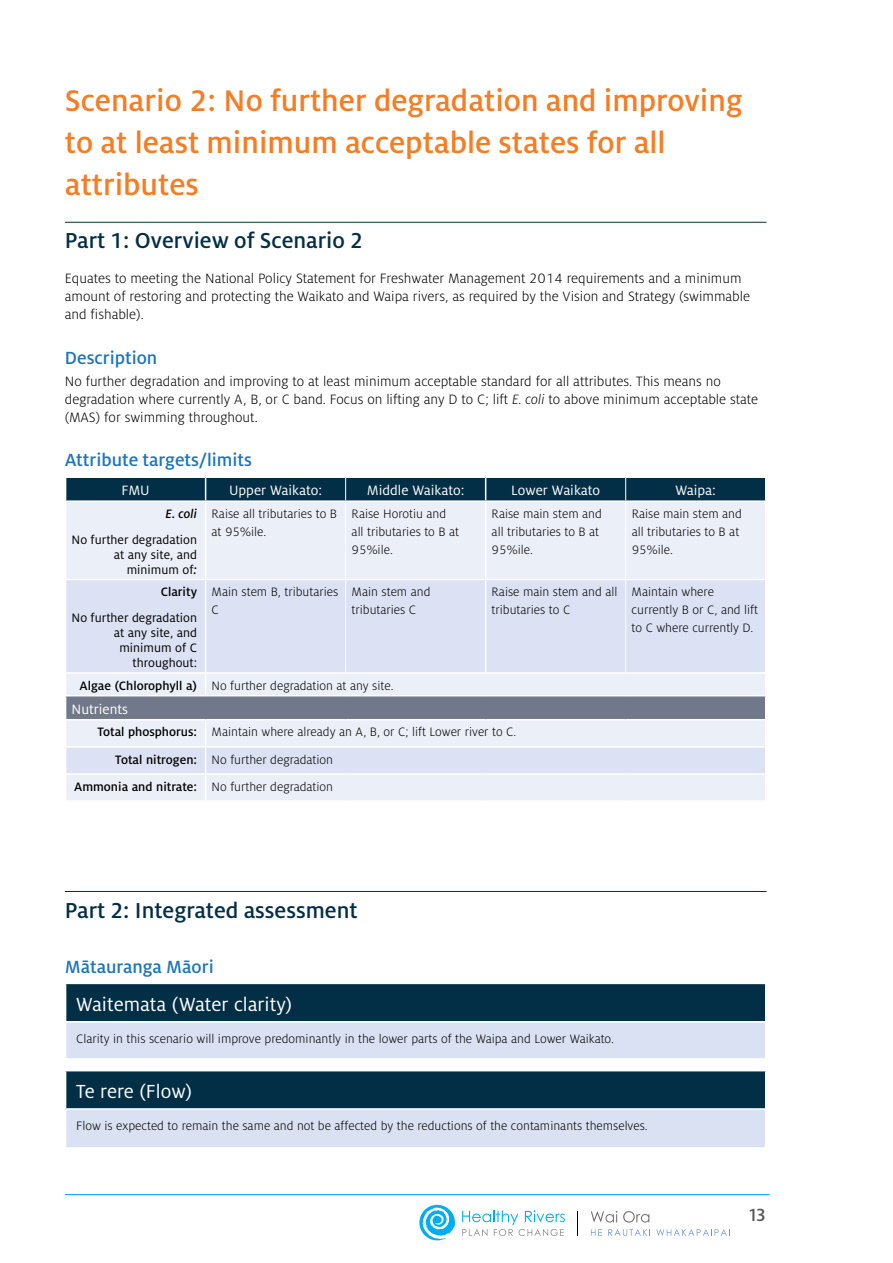
<style>
.page{position:relative;width:893px;height:1263px;background:#fff}
.page>*{position:absolute;margin:0;border:0;box-sizing:border-box;transform-origin:0 0}
.t1{font:500 33px/42px "Milo OT";color:#f57d23}
.t2{font:500 24px "Milo Pro";color:#032f46}
.t3{font:21px "Milo OT";color:#fff}
.t4{font:500 19.5px "Milo Pro";color:#1c75bc}
.t5{font:500 19.5px "Milo Pro";color:#58595b}
.t6{font:300 15px/18px "Milo OT";color:#000}
.t7{font:15px "Milo OT";color:#fff}
.t8{font:15px "Milo Pro";color:#fff}
.t9{font:300 13.5px/18px "Milo OT";color:#000}
.t10{font:13.5px/15px "Milo OT";color:#000;text-align:right}
.t11{font:13.5px/15px "Milo Pro";color:#000;text-align:right}
.t12{font:500 13.5px "Milo OT";color:#000}
.t13{font:italic 500 13.5px "Milo Pro";color:#000}
.s1{font-style:italic}
.s2{font-weight:500;font-style:italic}
.s3{font-weight:500}
</style>
<div class="page">
<svg style="left:462px;top:1210px;width:103px;height:26px"></svg>
<svg style="left:419px;top:1205px;width:36px;height:35px"></svg>
<svg style="left:591px;top:1211px;width:26px;height:11px"></svg>
<svg style="left:591px;top:1229px;width:11px;height:7px"></svg>
<svg style="left:608px;top:1229px;width:122px;height:7px"></svg>
<svg style="left:623px;top:1211px;width:26px;height:11px"></svg>
<hr style="left:65px;top:1194px;width:705px;height:1px;background:#00aeef">
<hr style="left:65px;top:222px;width:701px;height:1px;background:#032f46">
<hr style="left:65px;top:891px;width:701px;height:1px;background:#032f46">
<div style="left:66px;top:502px;width:699px;height:298px;background:#ebeff8"></div>
<svg style="left:66px;top:580px;width:699px;height:193px;background:#e0e5f4"></svg>
<div style="left:66px;top:696px;width:700px;height:24px;background:#707889"></div>
<hr style="left:205px;top:502px;width:1px;height:77px;background:#fff">
<hr style="left:485px;top:502px;width:1px;height:77px;background:#fff">
<hr style="left:65px;top:579px;width:141px;height:1px;background:#fff">
<hr style="left:206px;top:579px;width:140px;height:1px;background:#fff">
<hr style="left:205px;top:580px;width:1px;height:92px;background:#fff">
<hr style="left:346px;top:579px;width:140px;height:1px;background:#fff">
<hr style="left:486px;top:579px;width:140px;height:1px;background:#fff">
<hr style="left:485px;top:580px;width:1px;height:92px;background:#fff">
<hr style="left:626px;top:579px;width:140px;height:1px;background:#fff">
<hr style="left:65px;top:672px;width:141px;height:2px;background:#fff">
<hr style="left:206px;top:672px;width:140px;height:2px;background:#fff">
<svg style="left:205px;top:674px;width:1px;height:21px"></svg>
<hr style="left:346px;top:672px;width:140px;height:2px;background:#fff">
<hr style="left:486px;top:672px;width:140px;height:2px;background:#fff">
<hr style="left:626px;top:672px;width:140px;height:2px;background:#fff">
<hr style="left:65px;top:695px;width:141px;height:1px;background:#fff">
<hr style="left:206px;top:695px;width:140px;height:1px;background:#fff">
<hr style="left:346px;top:695px;width:140px;height:1px;background:#fff">
<hr style="left:486px;top:695px;width:140px;height:1px;background:#fff">
<hr style="left:626px;top:695px;width:140px;height:1px;background:#fff">
<hr style="left:65px;top:719px;width:141px;height:1px;background:#fff">
<hr style="left:206px;top:719px;width:140px;height:1px;background:#fff">
<hr style="left:346px;top:719px;width:140px;height:1px;background:#fff">
<hr style="left:486px;top:719px;width:140px;height:1px;background:#fff">
<hr style="left:626px;top:719px;width:140px;height:1px;background:#fff">
<hr style="left:65px;top:746px;width:141px;height:1px;background:#fff">
<hr style="left:206px;top:746px;width:140px;height:1px;background:#fff">
<hr style="left:346px;top:746px;width:140px;height:1px;background:#fff">
<hr style="left:486px;top:746px;width:140px;height:1px;background:#fff">
<hr style="left:626px;top:746px;width:140px;height:1px;background:#fff">
<hr style="left:65px;top:773px;width:141px;height:2px;background:#fff">
<hr style="left:206px;top:773px;width:140px;height:2px;background:#fff">
<svg style="left:205px;top:720px;width:1px;height:80px"></svg>
<hr style="left:346px;top:773px;width:140px;height:2px;background:#fff">
<hr style="left:486px;top:773px;width:140px;height:2px;background:#fff">
<hr style="left:626px;top:773px;width:140px;height:2px;background:#fff">
<svg style="left:765px;top:696px;width:1px;height:23px"></svg>
<svg style="left:65px;top:477px;width:701px;height:24px;background:#153e53"></svg>
<hr style="left:345px;top:502px;width:1px;height:77px;background:#fff">
<hr style="left:625px;top:502px;width:1px;height:77px;background:#fff">
<hr style="left:345px;top:580px;width:1px;height:92px;background:#fff">
<hr style="left:625px;top:580px;width:1px;height:92px;background:#fff">
<div style="left:66px;top:983px;width:700px;height:39px;background:#032f46"></div>
<div style="left:66px;top:1022px;width:700px;height:37px;background:#dae1f2"></div>
<hr style="left:65px;top:983px;width:701px;height:1px;background:#fff">
<hr style="left:765px;top:984px;width:1px;height:37px;background:#fff">
<hr style="left:765px;top:1023px;width:1px;height:35px;background:#fff">
<hr style="left:65px;top:1021px;width:701px;height:2px;background:#fff">
<hr style="left:65px;top:1058px;width:701px;height:2px;background:#fff">
<div style="left:66px;top:1071px;width:700px;height:38px;background:#032f46"></div>
<div style="left:66px;top:1109px;width:700px;height:39px;background:#dae1f2"></div>
<hr style="left:65px;top:1108px;width:700px;height:2px;background:#fff">
<hr style="left:65px;top:1147px;width:701px;height:2px;background:#fff">
<hr style="left:765px;top:1071px;width:1px;height:38px;background:#fff">
<hr style="left:765px;top:1109px;width:1px;height:38px;background:#fff">
<h1 class="t1" style="left:65px;top:80px;width:679px">Scenario 2: No further degradation and improving to at least minimum acceptable states for all attributes</h1>
<h2 class="t2" style="left:65px;top:228px;width:300px">Part 1: Overview of Scenario 2</h2>
<p class="t6" style="left:65px;top:270px;width:687px">Equates to meeting the National Policy Statement for Freshwater Management 2014 requirements and a minimum amount of restoring and protecting the Waikato and Waipa rivers, as required by the Vision and Strategy (swimmable and fishable).</p>
<h3 class="t4" style="left:65px;top:347px;width:94px">Description</h3>
<p class="t6" style="left:65px;top:372px;width:695px">No further degradation and improving to at least minimum acceptable standard for all attributes. This means no degradation where currently A, B, or C band. Focus on lifting any D to C; lift <span class="s1">E. coli</span> to above minimum acceptable state (MAS) for swimming throughout.</p>
<h3 class="t4" style="left:65px;top:449px;width:189px">Attribute targets/limits</h3>
<p class="t8" style="left:122px;top:482px;width:30px">FMU</p>
<p class="t8" style="left:229px;top:482px;width:94px">Upper Waikato:</p>
<p class="t7" style="left:367px;top:482px;width:99px">Middle Waikato:</p>
<p class="t7" style="left:511px;top:482px;width:90px">Lower Waikato</p>
<p class="t7" style="left:675px;top:482px;width:42px">Waipa:</p>
<p class="t13" style="left:166px;top:506px;width:33px">E. coli</p>
<p class="t11" style="left:72px;top:532px;width:127px">No further degradation at any site, and minimum of<span class="s2">:</span></p>
<p class="t9" style="left:212px;top:505px;width:127px">Raise all tributaries to B at 95%ile.</p>
<p class="t9" style="left:352px;top:505px;width:109px">Raise Horotiu and all tributaries to B at<br>95%ile.</p>
<p class="t9" style="left:492px;top:505px;width:112px">Raise main stem and all tributaries to B at<br>95%ile.</p>
<p class="t9" style="left:632px;top:505px;width:112px">Raise main stem and all tributaries to B at<br>95%ile.</p>
<p class="t12" style="left:161px;top:585px;width:38px">Clarity</p>
<p class="t10" style="left:72px;top:610px;width:127px">No further degradation at any site, and minimum of C throughout:</p>
<p class="t9" style="left:212px;top:583px;width:128px">Main stem B, tributaries<br>C</p>
<p class="t9" style="left:352px;top:583px;width:80px">Main stem and tributaries C</p>
<p class="t9" style="left:492px;top:583px;width:127px">Raise main stem and all tributaries to C</p>
<p class="t9" style="left:632px;top:583px;width:128px">Maintain where currently B or C, and lift to C where currently D.</p>
<p class="t9" style="left:80px;top:677px;width:315px"><span class="s3">Algae (Chlorophyll a)</span> No further degradation at any site.</p>
<p class="t7" style="left:72px;top:701px;width:58px">Nutrients</p>
<p class="t9" style="left:97px;top:723px;width:420px"><span class="s3">Total phosphorus:</span> Maintain where already an A, B, or C; lift Lower river to C.</p>
<p class="t9" style="left:115px;top:750px;width:219px"><span class="s3">Total nitrogen:</span> No further degradation</p>
<p class="t9" style="left:74px;top:778px;width:260px"><span class="s3">Ammonia and nitrate:</span> No further degradation</p>
<h2 class="t2" style="left:65px;top:897px;width:294px">Part 2: Integrated assessment</h2>
<h3 class="t4" style="left:65px;top:956px;width:150px">Mātauranga Māori</h3>
<h3 class="t3" style="left:76px;top:993px;width:217px">Waitemata (Water clarity)</h3>
<p class="t9" style="left:76px;top:1030px;width:539px">Clarity in this scenario will improve predominantly in the lower parts of the Waipa and Lower Waikato.</p>
<h3 class="t3" style="left:76px;top:1080px;width:117px">Te rere (Flow)</h3>
<p class="t9" style="left:76px;top:1117px;width:573px">Flow is expected to remain the same and not be affected by the reductions of the contaminants themselves.</p>
<h3 class="t5" style="left:749px;top:1204px;width:17px">13</h3>
</div>
